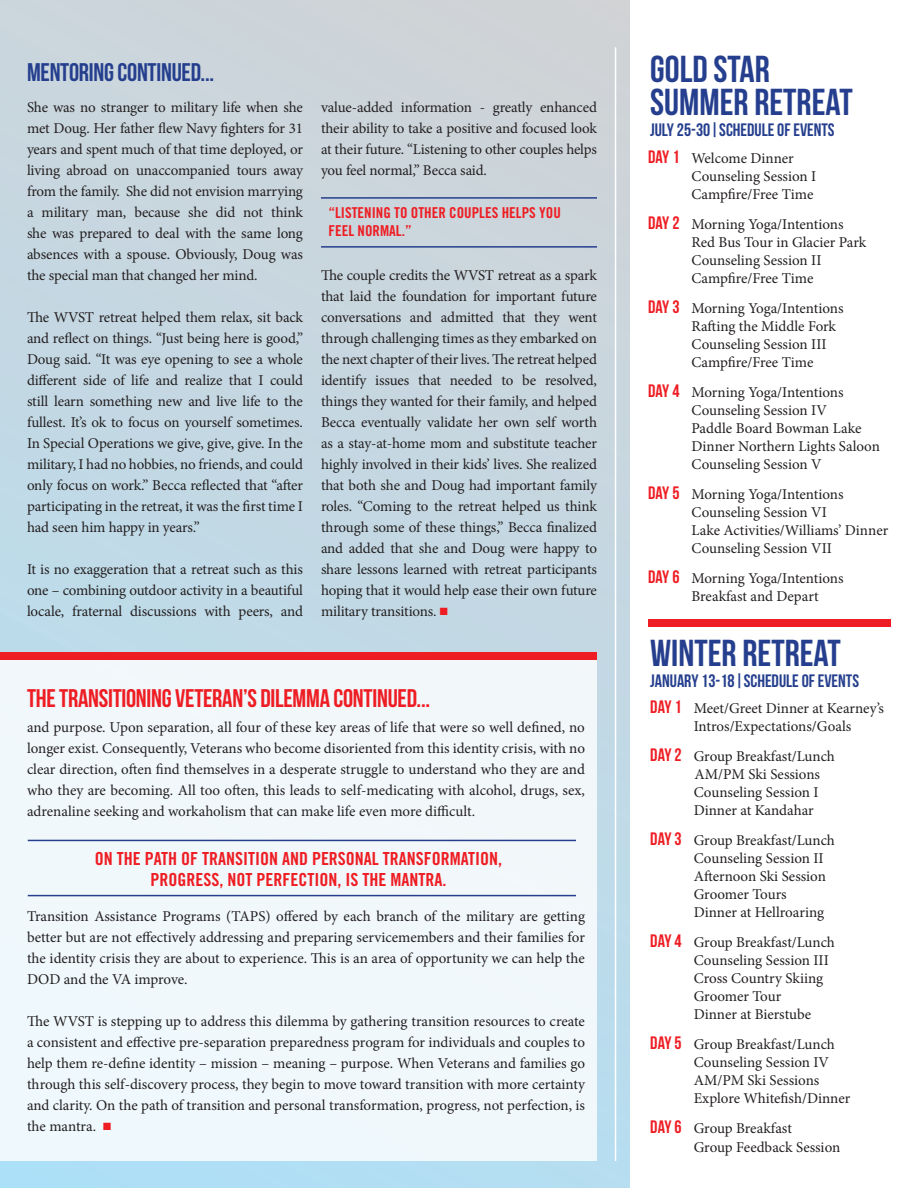
<style>
.page{position:relative;width:918px;height:1188px;background:#fff}
.page>*{position:absolute;margin:0;border:0;box-sizing:border-box;transform-origin:0 0}
.t1{font:37.5px/33px "Bebas Neue";color:#253f8e}
.t2{font:25.5px "Bebas Neue";letter-spacing:-.01em;color:#ee1d23}
.t3{font:25.5px "Bebas Neue";letter-spacing:-.01em;color:#253f8e}
.t4{font:18px/21.6px "Trade Gothic LT Std Bd Cn 20";color:#ee1d23;text-align:center}
.t5{font:18px "Bebas Neue";color:#253f8e}
.t6{font:15px/21px "Minion Pro";letter-spacing:-.005em;color:#231f20}
.t7{font:15px/18px "Trade Gothic LT Std Bd Cn 20";color:#ee1d23}
.s1{color:#ee1d23}
.s2{font-family:"Bebas Neue";font-size:18px;color:#ee1d23}
</style>
<div class="page">
<div style="left:0;top:0;width:630px;height:1188px;background:#c7d7e0"></div>
<div style="left:0;top:656px;width:597px;height:505px;background:#f1f8fb"></div>
<hr style="left:321px;top:197px;width:276px;height:2px;background:#253f8e">
<hr style="left:321px;top:246px;width:276px;height:2px;background:#253f8e">
<hr style="left:615px;top:47px;width:1px;height:1114px;background:#fff">
<div style="left:648px;top:620px;width:243px;height:7px;background:#ee1d23"></div>
<div style="left:0;top:652px;width:597px;height:8px;background:#ee1d23"></div>
<hr style="left:28px;top:895px;width:548px;height:1px;background:#253f8e">
<hr style="left:28px;top:840px;width:548px;height:1px;background:#253f8e">
<h2 class="t3" style="left:27px;top:58px;width:189px">MENTORING CONTINUED...</h2>
<p class="t6" style="left:27px;top:97px;width:278px;text-align:justify">She was no stranger to military life when she met Doug. Her father flew Navy fighters for 31 years and spent much of that time deployed, or living abroad on unaccompanied tours away from the family. She did not envision marrying a military man, because she did not think she was prepared to deal with the same long absences with a spouse. Obviously, Doug was the special man that changed her mind.</p>
<p class="t6" style="left:27px;top:307px;width:278px;text-align:justify">The WVST retreat helped them relax, sit back and reflect on things. “Just being here is good,” Doug said. “It was eye opening to see a whole different side of life and realize that I could still learn something new and live life to the fullest. It’s ok to focus on yourself sometimes.<br>In Special Operations we give, give, give. In the military, I had no hobbies, no friends, and could only focus on work.” Becca reflected that “after participating in the retreat, it was the first time I had seen him happy in years.”</p>
<p class="t6" style="left:27px;top:559px;width:278px;text-align:justify">It is no exaggeration that a retreat such as this one – combining outdoor activity in a beautiful locale, fraternal discussions with peers, and</p>
<p class="t6" style="left:321px;top:97px;width:277px;text-align:justify">value-added information - greatly enhanced their ability to take a positive and focused look at their future. “Listening to other couples helps you feel normal,” Becca said.</p>
<p class="t7" style="left:328px;top:203px;width:234px">“LISTENING TO OTHER COUPLES HELPS YOU<br>FEEL NORMAL.”</p>
<p class="t6" style="left:321px;top:265px;width:278px;text-align:justify">The couple credits the WVST retreat as a spark that laid the foundation for important future conversations and admitted that they went through challenging times as they embarked on the next chapter of their lives. The retreat helped identify issues that needed to be resolved, things they wanted for their family, and helped Becca eventually validate her own self worth as a stay-at-home mom and substitute teacher highly involved in their kids’ lives. She realized that both she and Doug had important family roles. “Coming to the retreat helped us think through some of these things,” Becca finalized and added that she and Doug were happy to share lessons learned with retreat participants hoping that it would help ease their own future military transitions. <span class="s1">■</span></p>
<h2 class="t2" style="left:27px;top:684px;width:405px">THE TRANSITIONING VETERAN’S DILEMMA CONTINUED...</h2>
<p class="t6" style="left:27px;top:717px;width:560px;text-align:justify">and purpose. Upon separation, all four of these key areas of life that were so well defined, no longer exist. Consequently, Veterans who become disoriented from this identity crisis, with no clear direction, often find themselves in a desperate struggle to understand who they are and who they are becoming. All too often, this leads to self-medicating with alcohol, drugs, sex, adrenaline seeking and workaholism that can make life even more difficult.</p>
<p class="t4" style="left:95px;top:847px;width:409px">ON THE PATH OF TRANSITION AND PERSONAL TRANSFORMATION,<br>PROGRESS, NOT PERFECTION, IS THE MANTRA.</p>
<p class="t6" style="left:27px;top:906px;width:560px;text-align:justify">Transition Assistance Programs (TAPS) offered by each branch of the military are getting better but are not effectively addressing and preparing servicemembers and their families for the identity crisis they are about to experience. This is an area of opportunity we can help the DOD and the VA improve.</p>
<p class="t6" style="left:27px;top:1011px;width:560px;text-align:justify">The WVST is stepping up to address this dilemma by gathering transition resources to create a consistent and effective pre-separation preparedness program for individuals and couples to help them re-define identity – mission – meaning – purpose. When Veterans and families go through this self-discovery process, they begin to move toward transition with more certainty and clarity. On the path of transition and personal transformation, progress, not perfection, is the mantra. <span class="s1">■</span></p>
<h1 class="t1" style="left:650px;top:52px;width:204px">GOLD STAR<br>SUMMER RETREAT</h1>
<p class="t5" style="left:650px;top:120px;width:186px">JULY 25-30|SCHEDULE OF EVENTS</p>
<p class="t6" style="left:692px;top:149px;width:126px;line-height:18px;text-indent:-44px"><span class="s2">DAY 1</span> Welcome Dinner<br>Counseling Session I<br>Campfire/Free Time</p>
<p class="t6" style="left:692px;top:215px;width:176px;line-height:18px;text-indent:-44px"><span class="s2">DAY 2</span> Morning Yoga/Intentions<br>Red Bus Tour in Glacier Park<br>Counseling Session II<br>Campfire/Free Time</p>
<p class="t6" style="left:692px;top:299px;width:154px;line-height:18px;text-indent:-44px"><span class="s2">DAY 3</span> Morning Yoga/Intentions<br>Rafting the Middle Fork<br>Counseling Session III<br>Campfire/Free Time</p>
<p class="t6" style="left:692px;top:383px;width:190px;line-height:18px;text-indent:-44px"><span class="s2">DAY 4</span> Morning Yoga/Intentions<br>Counseling Session IV<br>Paddle Board Bowman Lake<br>Dinner Northern Lights Saloon<br>Counseling Session V</p>
<p class="t6" style="left:692px;top:485px;width:198px;line-height:18px;text-indent:-44px"><span class="s2">DAY 5</span> Morning Yoga/Intentions<br>Counseling Session VI<br>Lake Activities/Williams’ Dinner<br>Counseling Session VII</p>
<p class="t6" style="left:692px;top:569px;width:154px;line-height:18px;text-indent:-44px"><span class="s2">DAY 6</span> Morning Yoga/Intentions<br>Breakfast and Depart</p>
<h1 class="t1" style="left:650px;top:636px;width:192px">WINTER RETREAT</h1>
<p class="t5" style="left:650px;top:671px;width:210px">JANUARY 13-18|SCHEDULE OF EVENTS</p>
<p class="t6" style="left:694px;top:699px;width:192px;line-height:18px;text-indent:-44px"><span class="s2">DAY 1</span> Meet/Greet Dinner at Kearney’s<br>Intros/Expectations/Goals</p>
<p class="t6" style="left:694px;top:747px;width:143px;line-height:18px;text-indent:-44px"><span class="s2">DAY 2</span> Group Breakfast/Lunch<br>AM/PM Ski Sessions<br>Counseling Session I<br>Dinner at Kandahar</p>
<p class="t6" style="left:694px;top:831px;width:143px;line-height:18px;text-indent:-44px"><span class="s2">DAY 3</span> Group Breakfast/Lunch<br>Counseling Session II<br>Afternoon Ski Session<br>Groomer Tours<br>Dinner at Hellroaring</p>
<p class="t6" style="left:694px;top:933px;width:143px;line-height:18px;text-indent:-44px"><span class="s2">DAY 4</span> Group Breakfast/Lunch<br>Counseling Session III<br>Cross Country Skiing<br>Groomer Tour<br>Dinner at Bierstube</p>
<p class="t6" style="left:694px;top:1035px;width:158px;line-height:18px;text-indent:-44px"><span class="s2">DAY 5</span> Group Breakfast/Lunch<br>Counseling Session IV<br>AM/PM Ski Sessions<br>Explore Whitefish/Dinner</p>
<p class="t6" style="left:694px;top:1119px;width:148px;line-height:18.8px;text-indent:-44px"><span class="s2">DAY 6</span> Group Breakfast<br>Group Feedback Session</p>
</div>
